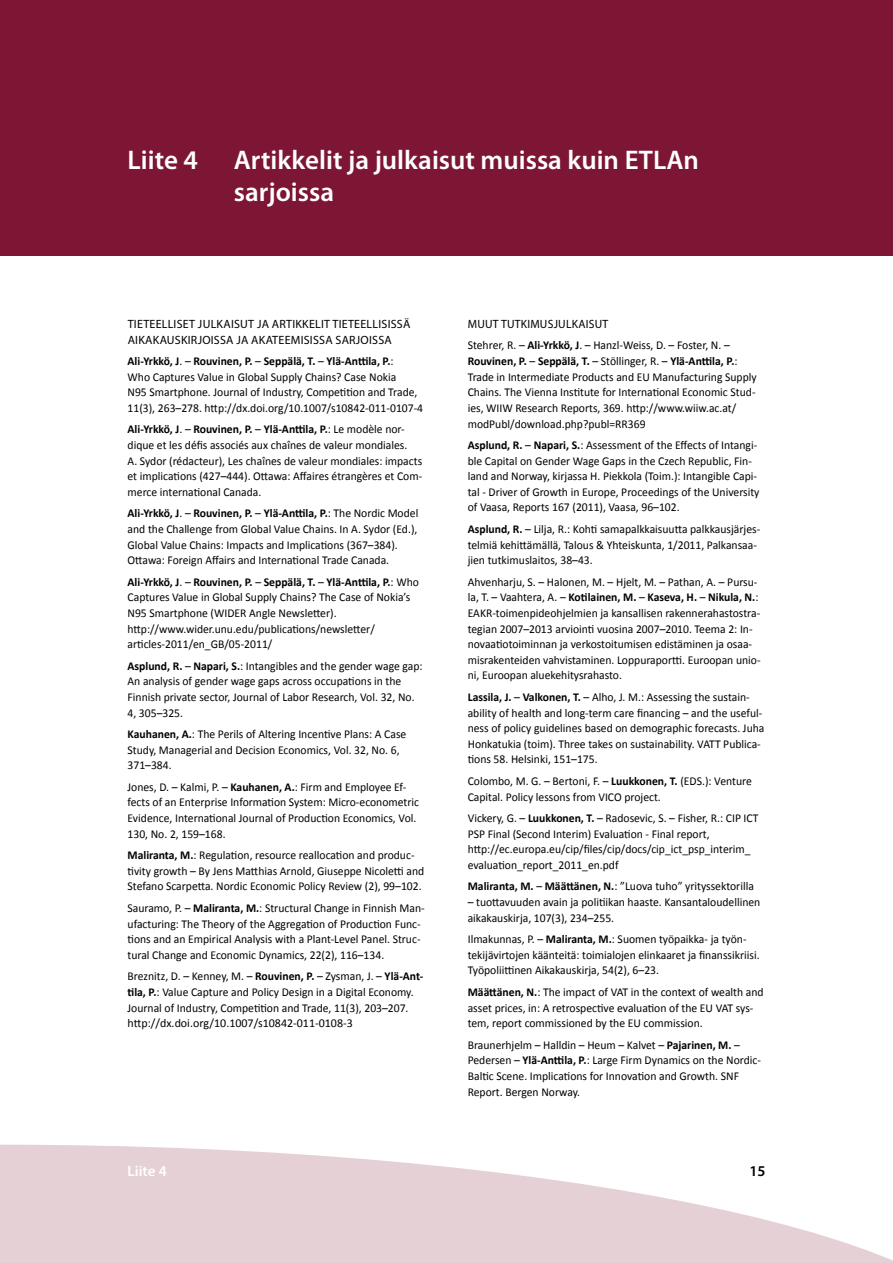
<style>
.page{position:relative;width:893px;height:1263px;background:#fff}
.page>*{position:absolute;margin:0;border:0;box-sizing:border-box;transform-origin:0 0}
.t1{font:600 27px/32.4px "Myriad Pro";color:#fff}
.t2{font:600 15px "Myriad Pro";color:#fff}
.t3{font:600 15px "Myriad Pro";color:#000}
.t4{font:12px/15.6px "Calibri";color:#000}
.t5{font:12px/15.6px "Myriad Pro";letter-spacing:.02em;color:#000}
.s1{font-weight:700}
</style>
<div class="page">
<div style="left:0;top:0;width:893px;height:255px;background:#7d1634"></div>
<svg style="left:0;top:1145px;width:893px;height:118px;fill:#e5d0d6"></svg>
<h1 class="t1" style="left:128px;top:143px;width:72px">Liite 4</h1>
<h1 class="t1" style="left:234px;top:143px;width:467px">Artikkelit ja julkaisut muissa kuin ETLAn sarjoissa</h1>
<p class="t5" style="left:128px;top:316px;width:284px;text-indent:239px">LLISISSÄ<br>AIKAKAUSKIRJOISSA JA AKATEEMISISSA SARJOISSA</p>
<p class="t4" style="left:128px;top:353px;width:297px"><span class="s1">Ali-Yrkkö, J</span>. – <span class="s1">Rouvinen, P.</span> – <span class="s1">Seppälä, T.</span> – <span class="s1">Ylä-Anttila, P.</span>:<br>Who Captures Value in Global Supply Chains? Case Nokia<br>N95 Smartphone. Journal of I ndustry, Competition and Trade, 11(3), 263–278. http://dx.doi.org/10.1007/s10842-011-0107-4</p>
<p class="t4" style="left:128px;top:422px;width:296px"><span class="s1">Ali-Yrkkö, J</span>. – <span class="s1">Rouvinen, P.</span> – <span class="s1">Ylä-Anttila, P.</span>: Le modèle nor&shy;dique et les défis associés aux chaînes de valeur mondiales.<br>A. Sydor (rédacteur), Les chaînes de valeur mondiales: impacts et implications (427–444). Ottawa: Affaires étrangères et Com&shy;merce international Canada.</p>
<p class="t4" style="left:128px;top:506px;width:292px"><span class="s1">Ali-Yrkkö, J</span>. – <span class="s1">Rouvinen, P.</span> – <span class="s1">Ylä-Anttila, P.</span>: The N ordic M odel and the Challenge from Global Value Chains. I n A. Sydor (Ed.), Global Value Chains: I mpacts and I mplications (367–384).<br>Ottawa: Foreign Affairs and I nternational Trade Canada.</p>
<p class="t4" style="left:128px;top:574px;width:293px"><span class="s1">Ali-Yrkkö, J</span>. – <span class="s1">Rouvinen, P.</span> – <span class="s1">Seppälä, T.</span> – <span class="s1">Ylä-Anttila, P.</span>: Who Captures Value in Global Supply Chains? The Case of Nokia’s N95 Smartphone (WIDER Angle Newsletter). http://www.wider.unu.edu/publications/newsletter/ articles-2011/en_GB/05-2011/</p>
<p class="t4" style="left:128px;top:658px;width:297px"><span class="s1">Asplund, R.</span> – <span class="s1">Napari, S.</span>: I ntangibles and the gender wage gap:<br>An analysis of gender wage gaps across occupations in the Finnish private sector, Journal of Labor Research, Vol. 32, N o.<br>4, 305–325.</p>
<p class="t4" style="left:128px;top:726px;width:280px"><span class="s1">Kauhanen, A.</span>: The Perils of Altering I ncentive Plans: A Case<br>Study, Managerial and Decision Economics, Vol. 32, No. 6,<br>371–384.</p>
<p class="t4" style="left:128px;top:779px;width:293px">Jones, D. – Kalmi, P. – <span class="s1">Kauhanen, A.</span>: Firm and Employee Ef&shy;fects of an Enterprise I nformation System: M icro-econometric Evidence, I nternational Journal of Production Economics, Vol.<br>130, No. 2, 159–168.</p>
<p class="t4" style="left:128px;top:847px;width:298px"><span class="s1">Maliranta, M.</span>: Regulation, resource reallocation and produc&shy;tivity growth – By Jens Matthias Arnold, Giuseppe N icoletti and<br>Stefano Scarpetta. N ordic Economic Policy Review (2), 99–102.</p>
<p class="t4" style="left:128px;top:900px;width:299px">Sauramo, P. – <span class="s1">Maliranta, M.</span>: Structural Change in Finnish Man&shy;ufacturing: The Theory of the Aggregation of Production Func&shy;tions and an Empirical Analysis with a Plant-Level Panel. Struc&shy;tural Change and Economic Dynamics, 22(2), 116–134.</p>
<p class="t4" style="left:128px;top:968px;width:297px">Breznitz, D. – Kenney, M . – <span class="s1">Rouvinen, P.</span> – Zysman, J. – <span class="s1">Ylä-Ant&shy;tila, P.</span>: Value Capture and Policy Design in a Digital Economy.<br>Journal of I ndustry, Competition and Trade, 11(3), 203–207. http://dx.doi.org/10.1007/s10842-011-0108-3</p>
<p class="t5" style="left:128px;top:316px;width:17px">TIETEE</p>
<p class="t5" style="left:162px;top:316px;width:187px">LLISET JULKAISUT JA ARTIKKELIT TIETEE</p>
<p class="t5" style="left:468px;top:316px;width:142px">MUUT TUTKIMUSJULKAISUT</p>
<p class="t4" style="left:468px;top:338px;width:290px">Stehrer, R. – <span class="s1">Ali-Yrkkö, J</span>. – Hanzl-Weiss, D. – Foster, N . – <span class="s1">Rouvinen, P.</span> – <span class="s1">Seppälä, T.</span> – Stöllinger, R. – <span class="s1">Ylä-Anttila, P.</span>:<br>Trade in I ntermediate Products and EU Manufacturing Supply Chains. The Vienna I nstitute for I nternational Economic Stud&shy;ies, WIIW Research Reports, 369. http://www.wiiw.ac.at/ modPubl/download.php?publ=RR369</p>
<p class="t4" style="left:468px;top:437px;width:293px"><span class="s1">Asplund, R.</span> – <span class="s1">Napari, S.</span>: Assessment of the Effects of I ntangi&shy;ble Capital on Gender Wage Gaps in the Czech Republic, Fin&shy;land and Norway, kirjassa H. Piekkola (Toim.): I ntangible Capi&shy;tal - Driver of Growth in Europe, Proceedings of the U niversity of Vaasa, Reports 167 (2011), Vaasa, 96–102.</p>
<p class="t4" style="left:468px;top:521px;width:294px"><span class="s1">Asplund, R.</span> – Lilja, R.: Kohti samapalkkaisuutta palkkausjärjes&shy;telmiä kehittämällä, Talous &amp; Yhteiskunta, 1/2011, Palkansaa&shy;jien tutkimuslaitos, 38–43.</p>
<p class="t4" style="left:468px;top:574px;width:294px">Ahvenharju, S. – Halonen, M . – Hjelt, M . – Pathan, A. – Pursu&shy;la, T. – Vaahtera, A. – <span class="s1">Kotilainen, M.</span> – <span class="s1">Kaseva, H.</span> – <span class="s1">Nikula, N.</span>:<br>EAKR-toimenpideohjelmien ja kansallisen rakennerahastostra&shy;tegian 2007–2013 arviointi vuosina 2007–2010. Teema 2: I n&shy;novaatiotoiminnan ja verkostoitumisen edistäminen ja osaa&shy;misrakenteiden vahvistaminen. Loppuraportti. Euroopan unio&shy;ni, Euroopan aluekehitysrahasto.</p>
<p class="t4" style="left:468px;top:689px;width:298px"><span class="s1">Lassila, J.</span> – <span class="s1">Valkonen, T.</span> – Alho, J. M .: Assessing the sustain&shy;ability of health and long-term care financing – and the useful&shy;ness of policy guidelines based on demographic forecasts. Juha Honkatukia (toim). Three takes on sustainability. VATT</p>
<p class="t4" style="left:723px;top:736px;width:39px">Publica-</p>
<p class="t4" style="left:468px;top:749px;width:286px;line-height:21.6px">tions 58. Helsinki, 151–175.<br>Colombo, M . G. – Bertoni, F. – <span class="s1">Luukkonen, T.</span> (EDS.): Venture</p>
<p class="t4" style="left:468px;top:786px;width:292px;line-height:21.6px">Capital. Policy lessons from VI CO project.<br>Vickery, G. – <span class="s1">Luukkonen, T.</span> – Radosevic, S. – Fisher, R.: CIP ICT</p>
<p class="t4" style="left:468px;top:826px;width:284px">PSP Final (Second I nterim) Evaluation - Final report, http://ec.europa.eu/cip/files/cip/docs/cip_ict_psp_interim_ evaluation_report_2011_en.pdf</p>
<p class="t4" style="left:468px;top:879px;width:288px"><span class="s1">Maliranta, M.</span> – <span class="s1">Määttänen, N.</span>: ”Luova tuho” yrityssektorilla</p>
<p class="t4" style="left:468px;top:894px;width:294px">– tuottavuuden avain ja politiikan haaste. Kansantaloudellinen aikakauskirja, 107(3), 234–255.</p>
<p class="t4" style="left:468px;top:931px;width:293px">I lmakunnas, P. – <span class="s1">Maliranta, M.</span>: Suomen työpaikka- ja työn&shy;tekijävirtojen käänteitä: toimialojen elinkaaret ja finanssikriisi.<br>Työpoliittinen Aikakauskirja, 54(2), 6–23.</p>
<p class="t4" style="left:468px;top:984px;width:297px"><span class="s1">Määttänen, N.</span>: The impact of VAT in the context of wealth and asset prices, in: A retrospective evaluation of the EU VAT sys&shy;tem, report commissioned by the EU commission.</p>
<p class="t4" style="left:468px;top:1037px;width:295px">Braunerhjelm – Halldin – Heum – Kalvet – <span class="s1">Pajarinen, M.</span> – Pedersen – <span class="s1">Ylä-Anttila, P.</span>: Large Firm Dynamics on the N ordic-Baltic Scene. I mplications for I nnovation and Growth. SN F Report. Bergen N orway.</p>
<p class="t2" style="left:128px;top:1161px;width:41px">Liite 4</p>
<p class="t3" style="left:749px;top:1162px;width:18px">15</p>
</div>
